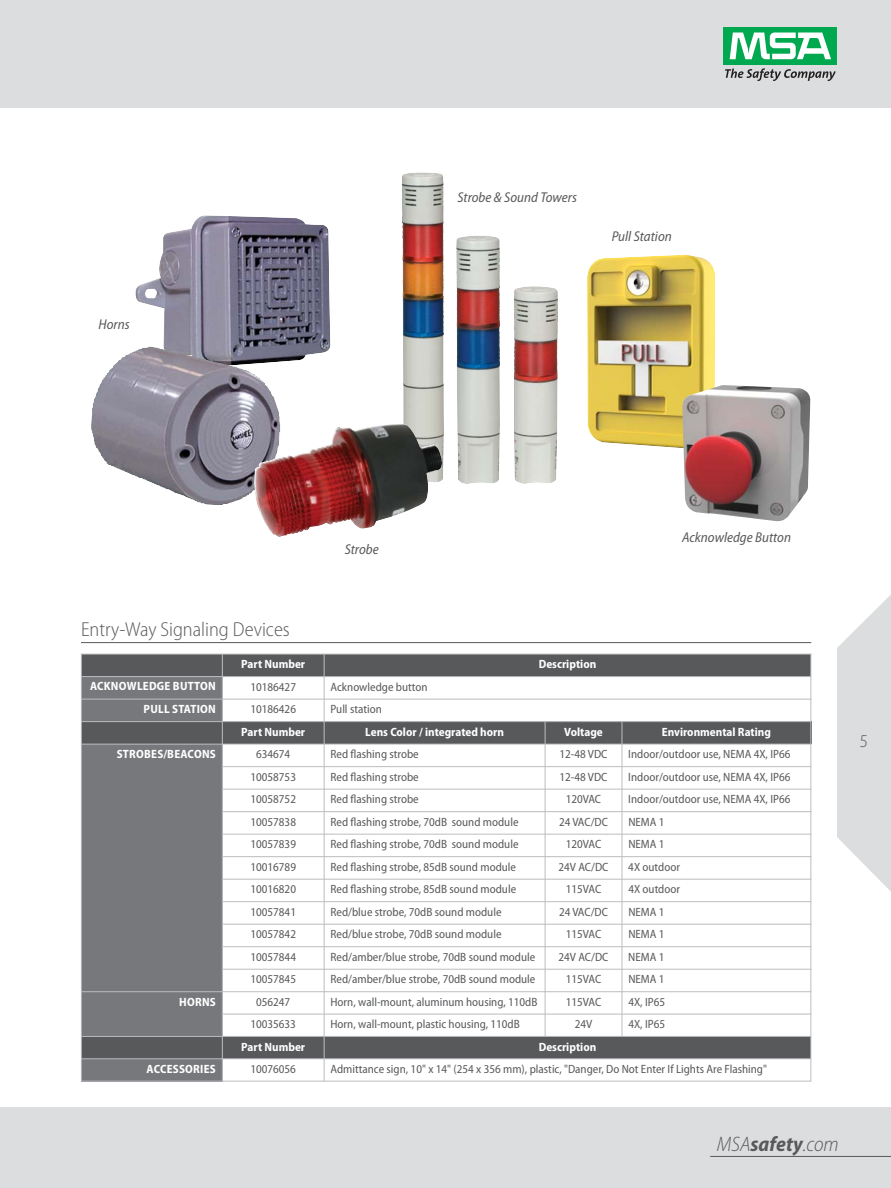
<style>
.page{position:relative;width:891px;height:1188px;background:#fff}
.page>*{position:absolute;margin:0;border:0;box-sizing:border-box;transform-origin:0 0}
.t1{font:italic 300 semi-condensed 21px "Myriad Pro";color:#58595b}
.t2{font:300 semi-condensed 20.25px "Myriad Pro";color:#58595b}
.t3{font:300 semi-condensed 18px "Myriad Pro";color:#58595b}
.t4{font:italic semi-condensed 14.25px "Myriad Pro";color:#58595b}
.t5{font:semi-condensed 12px "Myriad Pro";color:#58595b}
.t6{font:700 semi-condensed 12px "Myriad Pro";color:#fff}
.t7{font:700 semi-condensed 12px "Myriad Pro";letter-spacing:.02em;color:#fff}
.s1{font-weight:700}
</style>
<div class="page">
<div style="left:0;top:1107px;width:891px;height:81px;background:#dcddde"></div>
<svg style="left:837px;top:595px;width:54px;height:297px"></svg>
<div style="left:0;top:0;width:891px;height:108px;background:#dcddde"></div>
<div style="left:724px;top:27px;width:113px;height:38px;background:#00a94f"></div>
<svg style="left:730px;top:33px;width:101px;height:26px"></svg>
<svg style="left:725px;top:68px;width:111px;height:13px"></svg>
<hr style="left:710px;top:1156px;width:181px;height:1px;background:#58595b">
<div style="left:81px;top:654px;width:243px;height:23px;background:#58595b"></div>
<div style="left:324px;top:654px;width:487px;height:23px;background:#58595b"></div>
<div style="left:81px;top:677px;width:141px;height:22px;background:#77787b"></div>
<div style="left:81px;top:699px;width:141px;height:23px;background:#77787b"></div>
<div style="left:81px;top:722px;width:243px;height:22px;background:#58595b"></div>
<div style="left:324px;top:722px;width:221px;height:22px;background:#58595b"></div>
<div style="left:545px;top:722px;width:77px;height:22px;background:#58595b"></div>
<div style="left:622px;top:722px;width:189px;height:22px;background:#58595b"></div>
<div style="left:81px;top:744px;width:141px;height:248px;background:#77787b"></div>
<div style="left:81px;top:992px;width:141px;height:44px;background:#77787b"></div>
<div style="left:81px;top:1036px;width:243px;height:23px;background:#58595b"></div>
<div style="left:324px;top:1036px;width:487px;height:23px;background:#58595b"></div>
<div style="left:81px;top:1059px;width:141px;height:23px;background:#77787b"></div>
<hr style="left:81px;top:654px;width:1px;height:428px;background:#bbbdc0">
<hr style="left:222px;top:654px;width:1px;height:428px;background:#bbbdc0">
<hr style="left:324px;top:654px;width:1px;height:428px;background:#bbbdc0">
<hr style="left:545px;top:721px;width:1px;height:316px;background:#bbbdc0">
<hr style="left:622px;top:721px;width:1px;height:316px;background:#bbbdc0">
<hr style="left:810px;top:654px;width:1px;height:428px;background:#bbbdc0">
<hr style="left:81px;top:654px;width:730px;height:1px;background:#bbbdc0">
<hr style="left:81px;top:676px;width:730px;height:1px;background:#bbbdc0">
<hr style="left:81px;top:699px;width:730px;height:1px;background:#bbbdc0">
<hr style="left:81px;top:721px;width:730px;height:1px;background:#bbbdc0">
<hr style="left:81px;top:744px;width:730px;height:1px;background:#bbbdc0">
<hr style="left:222px;top:766px;width:589px;height:1px;background:#bbbdc0">
<hr style="left:222px;top:789px;width:589px;height:1px;background:#bbbdc0">
<hr style="left:222px;top:811px;width:589px;height:1px;background:#bbbdc0">
<hr style="left:222px;top:834px;width:589px;height:1px;background:#bbbdc0">
<hr style="left:222px;top:856px;width:589px;height:1px;background:#bbbdc0">
<hr style="left:222px;top:879px;width:589px;height:1px;background:#bbbdc0">
<hr style="left:222px;top:901px;width:589px;height:1px;background:#bbbdc0">
<hr style="left:222px;top:924px;width:589px;height:1px;background:#bbbdc0">
<hr style="left:222px;top:946px;width:589px;height:1px;background:#bbbdc0">
<hr style="left:222px;top:969px;width:589px;height:1px;background:#bbbdc0">
<hr style="left:81px;top:991px;width:730px;height:1px;background:#bbbdc0">
<hr style="left:222px;top:1014px;width:589px;height:1px;background:#bbbdc0">
<hr style="left:81px;top:1036px;width:730px;height:1px;background:#bbbdc0">
<hr style="left:81px;top:1058px;width:730px;height:1px;background:#bbbdc0">
<hr style="left:81px;top:1081px;width:730px;height:1px;background:#bbbdc0">
<hr style="left:81px;top:642px;width:730px;height:1px;background:#58595b">
<img style="left:403px;top:172px;width:41px;height:295px">
<img style="left:456px;top:236px;width:44px;height:248px">
<img style="left:514px;top:286px;width:44px;height:198px">
<img style="left:135px;top:215px;width:196px;height:153px">
<img style="left:135px;top:378px;width:145px;height:127px">
<img style="left:252px;top:423px;width:191px;height:114px">
<img style="left:587px;top:254px;width:128px;height:194px">
<img style="left:682px;top:385px;width:129px;height:136px">
<p class="t4" style="left:99px;top:319px;width:33px">Horns</p>
<p class="t4" style="left:457px;top:192px;width:121px">Strobe &amp; Sound Towers</p>
<p class="t4" style="left:612px;top:231px;width:62px">Pull Station</p>
<p class="t4" style="left:345px;top:544px;width:36px">Strobe</p>
<p class="t4" style="left:682px;top:532px;width:110px">Acknowledge Button</p>
<h2 class="t2" style="left:81px;top:622px;width:210px">Entry-Way Signaling Devices</h2>
<p class="t6" style="left:241px;top:660px;width:65px">Part Number</p>
<p class="t6" style="left:539px;top:660px;width:59px">Description</p>
<p class="t7" style="left:90px;top:682px;width:127px">ACKNOWLEDGE BUTTON</p>
<p class="t5" style="left:250px;top:682px;width:47px">10186427</p>
<p class="t5" style="left:331px;top:682px;width:99px">Acknowledge button</p>
<p class="t7" style="left:144px;top:705px;width:74px">PULL STATION</p>
<p class="t5" style="left:250px;top:705px;width:47px">10186426</p>
<p class="t5" style="left:331px;top:705px;width:53px">Pull station</p>
<p class="t6" style="left:241px;top:727px;width:65px">Part Number</p>
<p class="t6" style="left:365px;top:727px;width:140px">Lens Color / integrated horn</p>
<p class="t6" style="left:564px;top:727px;width:40px">Voltage</p>
<p class="t6" style="left:662px;top:727px;width:111px">Environmental Rating</p>
<p class="t7" style="left:117px;top:750px;width:101px">STROBES/BEACONS</p>
<p class="t5" style="left:256px;top:750px;width:36px">634674</p>
<p class="t5" style="left:331px;top:750px;width:90px">Red flashing strobe</p>
<p class="t5" style="left:560px;top:750px;width:49px">12-48 VDC</p>
<p class="t5" style="left:628px;top:750px;width:164px">Indoor/outdoor use, NEMA 4X, IP66</p>
<p class="t5" style="left:250px;top:772px;width:47px">10058753</p>
<p class="t5" style="left:331px;top:772px;width:90px">Red flashing strobe</p>
<p class="t5" style="left:560px;top:772px;width:49px">12-48 VDC</p>
<p class="t5" style="left:628px;top:772px;width:164px">Indoor/outdoor use, NEMA 4X, IP66</p>
<p class="t5" style="left:250px;top:795px;width:47px">10058752</p>
<p class="t5" style="left:331px;top:795px;width:90px">Red flashing strobe</p>
<p class="t5" style="left:566px;top:795px;width:37px">120VAC</p>
<p class="t5" style="left:628px;top:795px;width:164px">Indoor/outdoor use, NEMA 4X, IP66</p>
<p class="t5" style="left:250px;top:817px;width:47px">10057838</p>
<p class="t5" style="left:331px;top:817px;width:190px">Red flashing strobe, 70dB sound module</p>
<p class="t5" style="left:559px;top:817px;width:50px">24 VAC/DC</p>
<p class="t5" style="left:628px;top:817px;width:38px">NEMA 1</p>
<p class="t5" style="left:250px;top:840px;width:47px">10057839</p>
<p class="t5" style="left:331px;top:840px;width:190px">Red flashing strobe, 70dB sound module</p>
<p class="t5" style="left:566px;top:840px;width:37px">120VAC</p>
<p class="t5" style="left:628px;top:840px;width:38px">NEMA 1</p>
<p class="t5" style="left:250px;top:862px;width:47px">10016789</p>
<p class="t5" style="left:331px;top:862px;width:187px">Red flashing strobe, 85dB sound module</p>
<p class="t5" style="left:559px;top:862px;width:51px">24V AC/DC</p>
<p class="t5" style="left:628px;top:862px;width:53px">4X outdoor</p>
<p class="t5" style="left:250px;top:885px;width:47px">10016820</p>
<p class="t5" style="left:331px;top:885px;width:187px">Red flashing strobe, 85dB sound module</p>
<p class="t5" style="left:566px;top:885px;width:37px">115VAC</p>
<p class="t5" style="left:628px;top:885px;width:53px">4X outdoor</p>
<p class="t5" style="left:250px;top:907px;width:47px">10057841</p>
<p class="t5" style="left:331px;top:907px;width:173px">Red/blue strobe, 70dB sound module</p>
<p class="t5" style="left:559px;top:907px;width:50px">24 VAC/DC</p>
<p class="t5" style="left:628px;top:907px;width:38px">NEMA 1</p>
<p class="t5" style="left:250px;top:930px;width:47px">10057842</p>
<p class="t5" style="left:331px;top:930px;width:173px">Red/blue strobe, 70dB sound module</p>
<p class="t5" style="left:566px;top:930px;width:37px">115VAC</p>
<p class="t5" style="left:628px;top:930px;width:38px">NEMA 1</p>
<p class="t5" style="left:250px;top:953px;width:47px">10057844</p>
<p class="t5" style="left:331px;top:953px;width:206px">Red/amber/blue strobe, 70dB sound module</p>
<p class="t5" style="left:559px;top:953px;width:51px">24V AC/DC</p>
<p class="t5" style="left:628px;top:953px;width:38px">NEMA 1</p>
<p class="t5" style="left:250px;top:975px;width:47px">10057845</p>
<p class="t5" style="left:331px;top:975px;width:206px">Red/amber/blue strobe, 70dB sound module</p>
<p class="t5" style="left:566px;top:975px;width:37px">115VAC</p>
<p class="t5" style="left:628px;top:975px;width:38px">NEMA 1</p>
<p class="t6" style="left:179px;top:997px;width:38px">HORNS</p>
<p class="t5" style="left:256px;top:997px;width:36px">056247</p>
<p class="t5" style="left:331px;top:997px;width:208px">Horn, wall-mount, aluminum housing, 110dB</p>
<p class="t5" style="left:566px;top:997px;width:37px">115VAC</p>
<p class="t5" style="left:628px;top:997px;width:38px">4X, IP65</p>
<p class="t5" style="left:250px;top:1020px;width:47px">10035633</p>
<p class="t5" style="left:331px;top:1020px;width:191px">Horn, wall-mount, plastic housing, 110dB</p>
<p class="t5" style="left:575px;top:1020px;width:19px">24V</p>
<p class="t5" style="left:628px;top:1020px;width:38px">4X, IP65</p>
<p class="t6" style="left:241px;top:1042px;width:65px">Part Number</p>
<p class="t6" style="left:539px;top:1042px;width:59px">Description</p>
<p class="t7" style="left:147px;top:1064px;width:71px">ACCESSORIES</p>
<p class="t5" style="left:250px;top:1065px;width:47px">10076056</p>
<p class="t5" style="left:331px;top:1065px;width:438px">Admittance sign, 10" x 14" (254 x 356 mm), plastic, "Danger, Do Not Enter If Lights Are Flashing"</p>
<h3 class="t3" style="left:860px;top:734px;width:10px">5</h3>
<h1 class="t1" style="left:717px;top:1136px;width:123px">MSA<span class="s1">safety</span>.com</h1>
</div>
